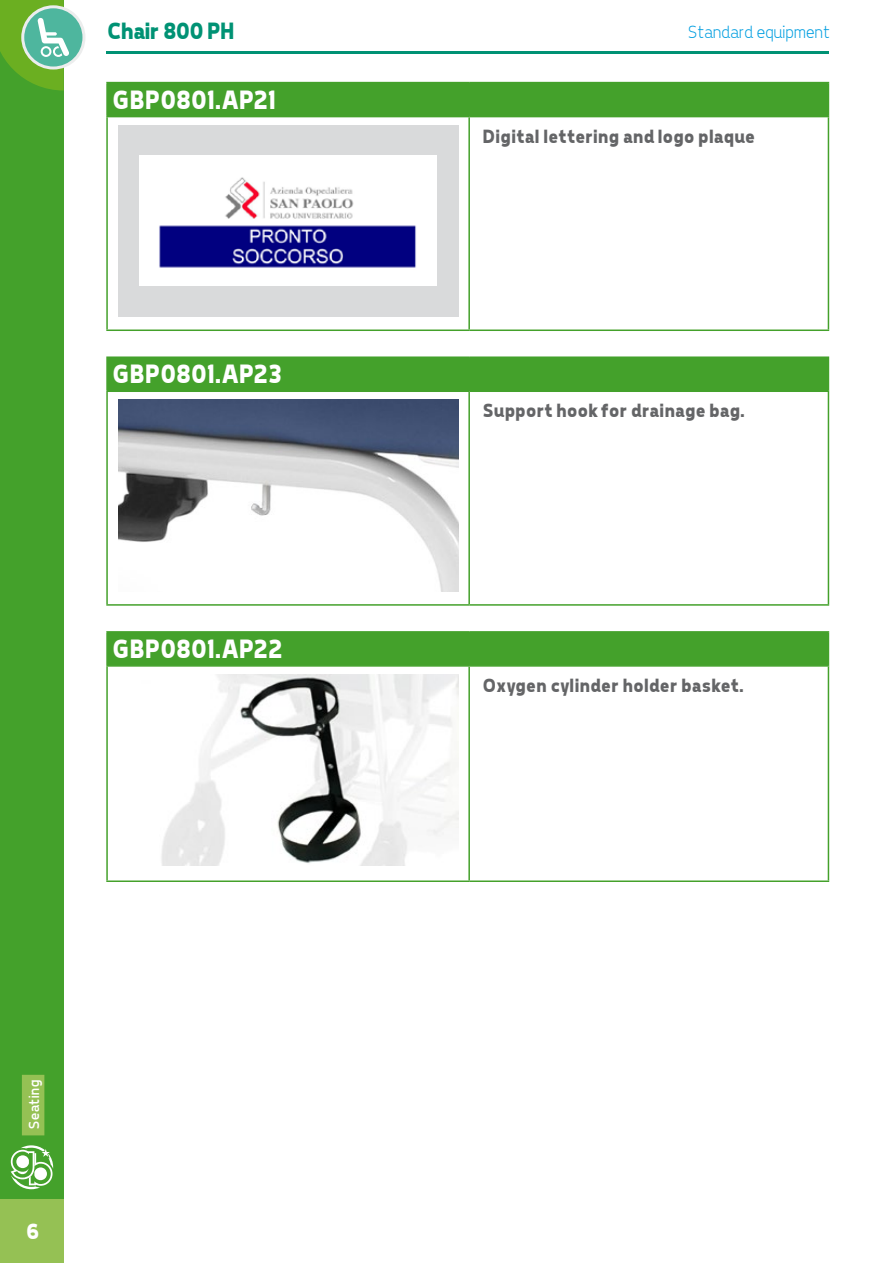
<style>
.page{position:relative;width:893px;height:1263px;background:#fff}
.page>*{position:absolute;margin:0;border:0;box-sizing:border-box;transform-origin:0 0}
.t1{font:700 27px "Tepeno Sans";color:#fff}
.t2{font:700 24px "Tepeno Sans";letter-spacing:-.02em;color:#009274}
.t3{font:700 22.5px "Tepeno Sans";color:#fff}
.t4{font:700 19.5px "Tepeno Sans";letter-spacing:.01em;color:#646567}
.t5{font:300 18px "Tepeno Sans";color:#009ee0}
.t6{font:15px "Tepeno Sans";letter-spacing:.015em;color:#fff}
</style>
<div class="page">
<hr style="left:106px;top:51px;width:723px;height:2px;background:#009274">
<div style="left:0;top:0;width:64px;height:1263px;background:#44a12b"></div>
<div style="left:0;top:1199px;width:64px;height:64px;background:#95c154"></div>
<svg style="left:11px;top:1145px;width:42px;height:44px"></svg>
<div style="left:108px;top:83px;width:720px;height:33px;background:#44a12b"></div>
<svg style="left:108px;top:117px;width:720px;height:212px"></svg>
<hr style="left:468px;top:117px;width:2px;height:212px;background:#44a12b">
<hr style="left:106px;top:82px;width:363px;height:1px;background:#44a12b">
<hr style="left:106px;top:83px;width:2px;height:33px;background:#44a12b">
<hr style="left:469px;top:82px;width:360px;height:1px;background:#44a12b">
<hr style="left:468px;top:83px;width:2px;height:33px;background:#44a12b">
<hr style="left:828px;top:83px;width:1px;height:33px;background:#44a12b">
<hr style="left:106px;top:116px;width:363px;height:1px;background:#44a12b">
<hr style="left:106px;top:117px;width:2px;height:212px;background:#44a12b">
<hr style="left:469px;top:116px;width:360px;height:1px;background:#44a12b">
<hr style="left:828px;top:117px;width:1px;height:212px;background:#44a12b">
<hr style="left:106px;top:329px;width:363px;height:2px;background:#44a12b">
<hr style="left:469px;top:329px;width:360px;height:2px;background:#44a12b">
<div style="left:118px;top:125px;width:340px;height:191px;background:#d9dadb"></div>
<img style="left:140px;top:156px;width:297px;height:130px">
<div style="left:108px;top:358px;width:720px;height:32px;background:#44a12b"></div>
<svg style="left:118px;top:392px;width:710px;height:212px"></svg>
<hr style="left:468px;top:392px;width:2px;height:212px;background:#44a12b">
<hr style="left:106px;top:356px;width:363px;height:2px;background:#44a12b">
<hr style="left:106px;top:358px;width:2px;height:32px;background:#44a12b">
<hr style="left:469px;top:356px;width:360px;height:2px;background:#44a12b">
<hr style="left:468px;top:358px;width:2px;height:32px;background:#44a12b">
<hr style="left:828px;top:358px;width:1px;height:32px;background:#44a12b">
<hr style="left:106px;top:390px;width:363px;height:2px;background:#44a12b">
<hr style="left:106px;top:392px;width:2px;height:212px;background:#44a12b">
<hr style="left:469px;top:390px;width:360px;height:2px;background:#44a12b">
<hr style="left:828px;top:392px;width:1px;height:212px;background:#44a12b">
<hr style="left:106px;top:604px;width:363px;height:2px;background:#44a12b">
<hr style="left:469px;top:604px;width:360px;height:2px;background:#44a12b">
<img style="left:118px;top:400px;width:340px;height:191px">
<div style="left:108px;top:633px;width:720px;height:32px;background:#44a12b"></div>
<hr style="left:468px;top:667px;width:2px;height:213px;background:#44a12b">
<hr style="left:106px;top:631px;width:363px;height:2px;background:#44a12b">
<hr style="left:106px;top:633px;width:2px;height:32px;background:#44a12b">
<hr style="left:469px;top:631px;width:360px;height:2px;background:#44a12b">
<hr style="left:468px;top:633px;width:2px;height:32px;background:#44a12b">
<hr style="left:828px;top:633px;width:1px;height:32px;background:#44a12b">
<hr style="left:106px;top:665px;width:363px;height:2px;background:#44a12b">
<hr style="left:106px;top:667px;width:2px;height:213px;background:#44a12b">
<hr style="left:469px;top:665px;width:360px;height:2px;background:#44a12b">
<hr style="left:828px;top:667px;width:1px;height:213px;background:#44a12b">
<hr style="left:106px;top:880px;width:363px;height:2px;background:#44a12b">
<hr style="left:469px;top:880px;width:360px;height:2px;background:#44a12b">
<img style="left:161px;top:674px;width:297px;height:192px">
<div style="left:22px;top:1075px;width:22px;height:60px;background:#95c154"></div>
<div style="left:23px;top:7px;width:61px;height:61px;background:#4eb69e;border-radius:50%"></div>
<div style="left:21px;top:5px;width:64px;height:65px;border:3px solid #eceded;border-radius:50%"></div>
<svg style="left:0;top:0;width:69px;height:91px"></svg>
<p class="t2" style="left:106px;top:17px;width:129px">Chair 800 PH</p>
<h1 class="t1" style="left:111px;top:84px;width:165px">GBP0801.AP21</h1>
<h1 class="t1" style="left:111px;top:358px;width:171px">GBP0801.AP23</h1>
<h1 class="t1" style="left:111px;top:633px;width:171px">GBP0801.AP22</h1>
<p class="t6" style="left:25px;top:1129px;width:50px;rotate:-90deg">Seating</p>
<p class="t3" style="left:25px;top:1218px;width:15px">6</p>
<p class="t5" style="left:687px;top:21px;width:144px">Standard equipment</p>
<p class="t4" style="left:482px;top:125px;width:274px">Digital lettering and logo plaque</p>
<p class="t4" style="left:482px;top:399px;width:263px">Support hook for drainage bag.</p>
<p class="t4" style="left:482px;top:674px;width:262px">Oxygen cylinder holder basket.</p>
</div>
